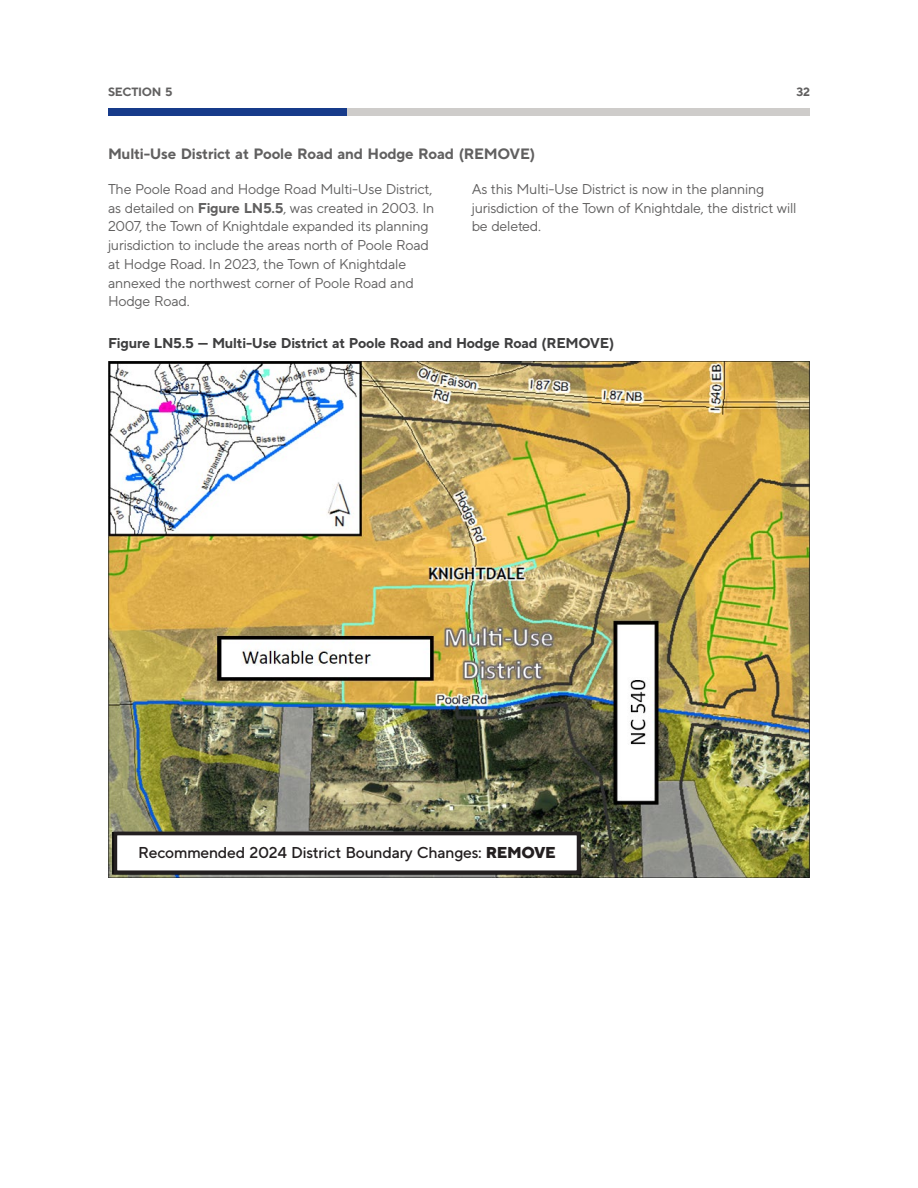
<style>
.page{position:relative;width:918px;height:1188px;background:#fff}
.page>*{position:absolute;margin:0;border:0;box-sizing:border-box;transform-origin:0 0}
.Body{font:500 15.75px "TT Norms";letter-spacing:-.02em;color:#231f20}
.Body_header{font:700 15px "TT Norms";letter-spacing:-.02em;color:#616060}
.Body-2{font:14.25px/18.8px "TT Norms";letter-spacing:-.02em;color:#616060}
.Graphic_title{font:700 14.25px "TT Norms";letter-spacing:-.02em;color:#3e3e3f}
.t1{font:700 12px "TT Norms";letter-spacing:-.025em;color:#616060}
.s1{font-weight:700}
.s2{font-weight:800}
</style>
<div class="page">
<div style="left:109px;top:108px;width:701px;height:8px;background:#ceccca"></div>
<div style="left:108px;top:108px;width:239px;height:8px;background:#173b8a"></div>
<img style="left:108px;top:361px;width:702px;height:517px">
<svg style="left:112px;top:830px;width:470px;height:46px"></svg>
<p class="t1" style="left:108px;top:85px;width:66px">SECTION 5</p>
<p class="t1" style="left:796px;top:85px;width:15px">32</p>
<p class="Body_header" style="left:108px;top:144px;width:429px">Multi-Use District at Poole Road and Hodge Road (REMOVE)</p>
<p class="Body-2" style="left:472px;top:179px;width:326px">As this Multi-Use District is now in the planning jurisdiction of the Town of Knightdale, the district will be deleted.</p>
<p class="Body-2" style="left:108px;top:179px;width:328px">The Poole Road and Hodge Road Multi-Use District, as detailed on <span class="s1">Figure LN5.5</span>, was created in 2003. In 2007, the Town of Knightdale expanded its planning jurisdiction to include the areas north of Poole Road at Hodge Road. In 2023, the Town of Knightdale annexed the northwest corner of Poole Road and Hodge Road.</p>
<p class="Graphic_title" style="left:108px;top:334px;width:508px">Figure LN5.5 — Multi-Use District at Poole Road and Hodge Road (REMOVE)</p>
<p class="Body" style="left:138px;top:843px;width:419px">Recommended 2024 District Boundary Changes: <span class="s2">REMOVE</span></p>
</div>
